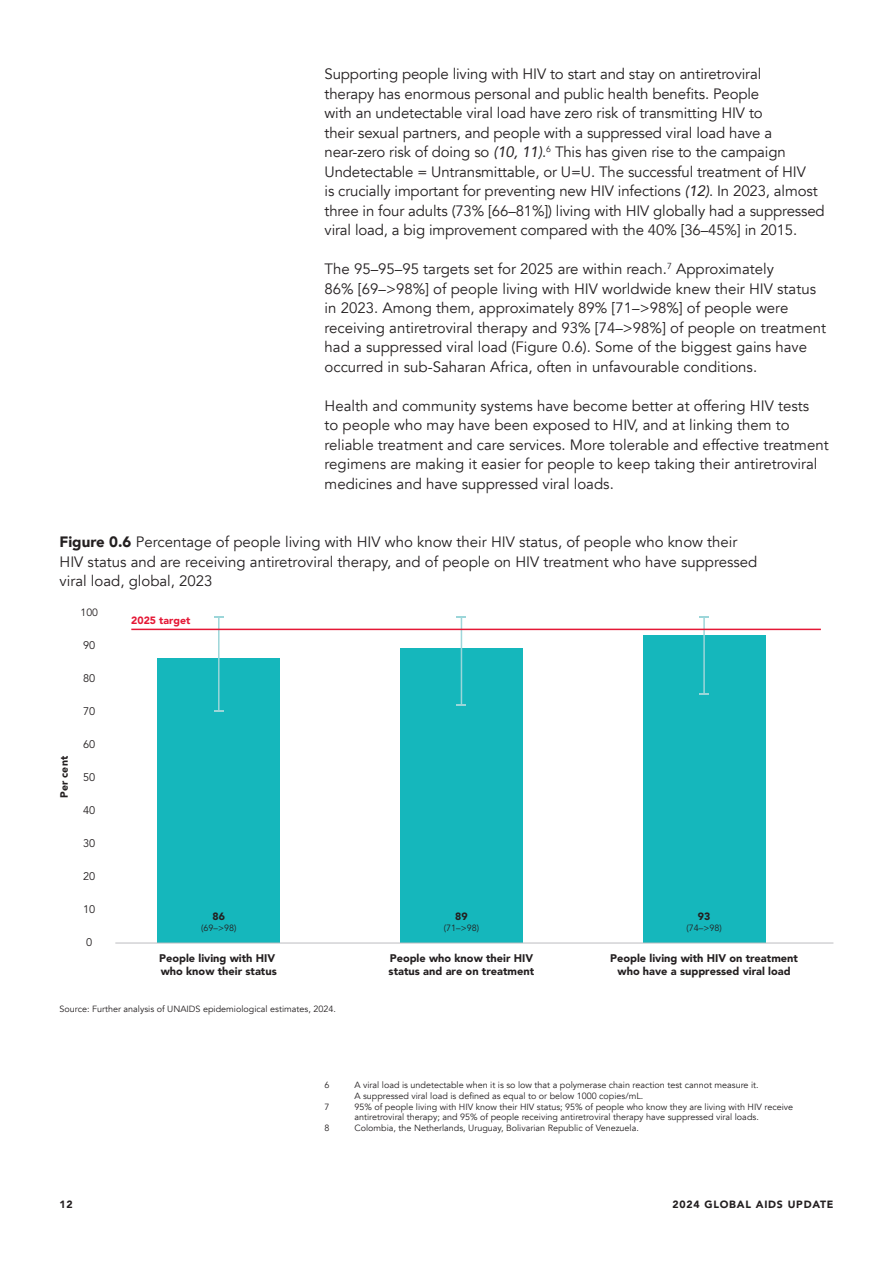
<style>
.page{position:relative;width:893px;height:1263px;background:#fff}
.page>*{position:absolute;margin:0;border:0;box-sizing:border-box;transform-origin:0 0}
.t1{font:15px/19.5px "Avenir";color:#231f20}
.t2{font:900 10.95px/13.2px "Avenir LT Std";color:#231f20}
.t3{font:10.95px "Avenir LT Std";color:#231f20}
.t4{font:900 10.5px "Avenir";letter-spacing:.075em;color:#231f20}
.t5{font:900 10.5px "Avenir LT Std";color:#231f20}
.t6{font:900 10.5px "Avenir LT Std";color:#e51836}
.t7{font:10.5px "Avenir LT Std";color:#231f20}
.t8{font:9px/10.8px "Avenir";color:#231f20}
.t9{font:9px "Avenir LT Std";color:#231f20}
.s1{font-style:italic}
.s2{font-weight:900}
</style>
<div class="page">
<div style="left:643px;top:636px;width:122px;height:307px;background:#15b7bc"></div>
<div style="left:400px;top:648px;width:123px;height:295px;background:#15b7bc"></div>
<div style="left:157px;top:659px;width:123px;height:284px;background:#15b7bc"></div>
<hr style="left:218px;top:617px;width:2px;height:94px;background:#9cd6d9">
<svg style="left:214px;top:616px;width:10px;height:2px"></svg>
<hr style="left:461px;top:617px;width:1px;height:88px;background:#9cd6d9">
<svg style="left:457px;top:616px;width:9px;height:2px"></svg>
<hr style="left:703px;top:617px;width:2px;height:76px;background:#9cd6d9">
<svg style="left:699px;top:616px;width:10px;height:2px"></svg>
<hr style="left:131px;top:629px;width:690px;height:1px;background:#e51836">
<hr style="left:115px;top:943px;width:718px;height:1px;background:#bcbdc0">
<p class="t1" style="left:325px;top:64px;width:502px">Supporting people living with HIV to start and stay on antiretroviral<br>therapy has enormous personal and public health benefits. People<br>with an undetectable viral load have zero risk of transmitting HIV to<br>their sexual partners, and people with a suppressed viral load have a near-zero risk of doing so <span class="s1">(10, 11)</span>.<sup>6</sup> This has given rise to the campaign Undetectable = Untransmittable, or U=U. The successful treatment of HIV<br>is crucially important for preventing new HIV infections <span class="s1">(12)</span>. In 2023, almost three in four adults (73% [66–81%]) living with HIV globally had a suppressed viral load, a big improvement compared with the 40% [36–45%] in 2015.</p>
<p class="t1" style="left:325px;top:259px;width:503px">The 95–95–95 targets set for 2025 are within reach.<sup>7</sup> Approximately<br>86% [69–&gt;98%] of people living with HIV worldwide knew their HIV status in 2023. Among them, approximately 89% [71–&gt;98%] of people were receiving antiretroviral therapy and 93% [74–&gt;98%] of people on treatment had a suppressed viral load (Figure 0.6). Some of the biggest gains have occurred in sub-Saharan Africa, often in unfavourable conditions.</p>
<p class="t1" style="left:325px;top:396px;width:506px">Health and community systems have become better at offering HIV tests<br>to people who may have been exposed to HIV, and at linking them to reliable treatment and care services. More tolerable and effective treatment regimens are making it easier for people to keep taking their antiretroviral medicines and have suppressed viral loads.</p>
<p class="t1" style="left:60px;top:532px;width:699px"><span class="s2">Figure 0.6</span> Percentage of people living with HIV who know their HIV status, of people who know their<br>HIV status and are receiving antiretroviral therapy, and of people on HIV treatment who have suppressed viral load, global, 2023</p>
<p class="t5" style="left:58px;top:797px;width:43px;rotate:-90deg">Per cent</p>
<p class="t7" style="left:81px;top:606px;width:19px">100</p>
<p class="t3" style="left:83px;top:639px;width:14px">90</p>
<p class="t3" style="left:83px;top:672px;width:14px">80</p>
<p class="t3" style="left:83px;top:705px;width:14px">70</p>
<p class="t3" style="left:83px;top:738px;width:14px">60</p>
<p class="t3" style="left:83px;top:771px;width:14px">50</p>
<p class="t3" style="left:83px;top:804px;width:14px">40</p>
<p class="t3" style="left:83px;top:837px;width:14px">30</p>
<p class="t3" style="left:83px;top:870px;width:14px">20</p>
<p class="t3" style="left:83px;top:903px;width:14px">10</p>
<p class="t3" style="left:86px;top:936px;width:8px">0</p>
<p class="t6" style="left:131px;top:614px;width:61px">2025 target</p>
<p class="t5" style="left:213px;top:910px;width:14px">86</p>
<p class="t9" style="left:201px;top:923px;width:37px">(69–&gt;98)</p>
<p class="t5" style="left:455px;top:910px;width:14px">89</p>
<p class="t9" style="left:444px;top:923px;width:37px">(71–&gt;98)</p>
<p class="t5" style="left:698px;top:910px;width:14px">93</p>
<p class="t9" style="left:686px;top:923px;width:37px">(74–&gt;98)</p>
<p class="t2" style="left:159px;top:952px;width:119px">People living with HIV who know their status</p>
<p class="t2" style="left:389px;top:952px;width:147px">People who know their HIV status and are on treatment</p>
<p class="t2" style="left:610px;top:952px;width:189px;text-align:center">People living with HIV on treatment who have a suppressed viral load</p>
<p class="t8" style="left:60px;top:1003px;width:278px">Source: Further analysis of UNAIDS epidemiological estimates, 2024.</p>
<p class="t8" style="left:325px;top:1079px;width:7px">6</p>
<p class="t8" style="left:354px;top:1079px;width:406px">A viral load is undetectable when it is so low that a polymerase chain reaction test cannot measure it.<br>A suppressed viral load is defined as equal to or below 1000 copies/mL.</p>
<p class="t8" style="left:325px;top:1101px;width:7px">7</p>
<p class="t8" style="left:354px;top:1101px;width:440px">95% of people living with HIV know their HIV status; 95% of people who know they are living with HIV receive antiretroviral therapy; and 95% of people receiving antiretroviral therapy have suppressed viral loads.</p>
<p class="t8" style="left:325px;top:1123px;width:7px">8</p>
<p class="t8" style="left:354px;top:1123px;width:286px">Colombia, the Netherlands, Uruguay, Bolivarian Republic of Venezuela.</p>
<p class="t4" style="left:60px;top:1195px;width:15px">12</p>
<p class="t4" style="left:672px;top:1195px;width:162px">2024 GLOBAL AIDS UPDATE</p>
</div>
